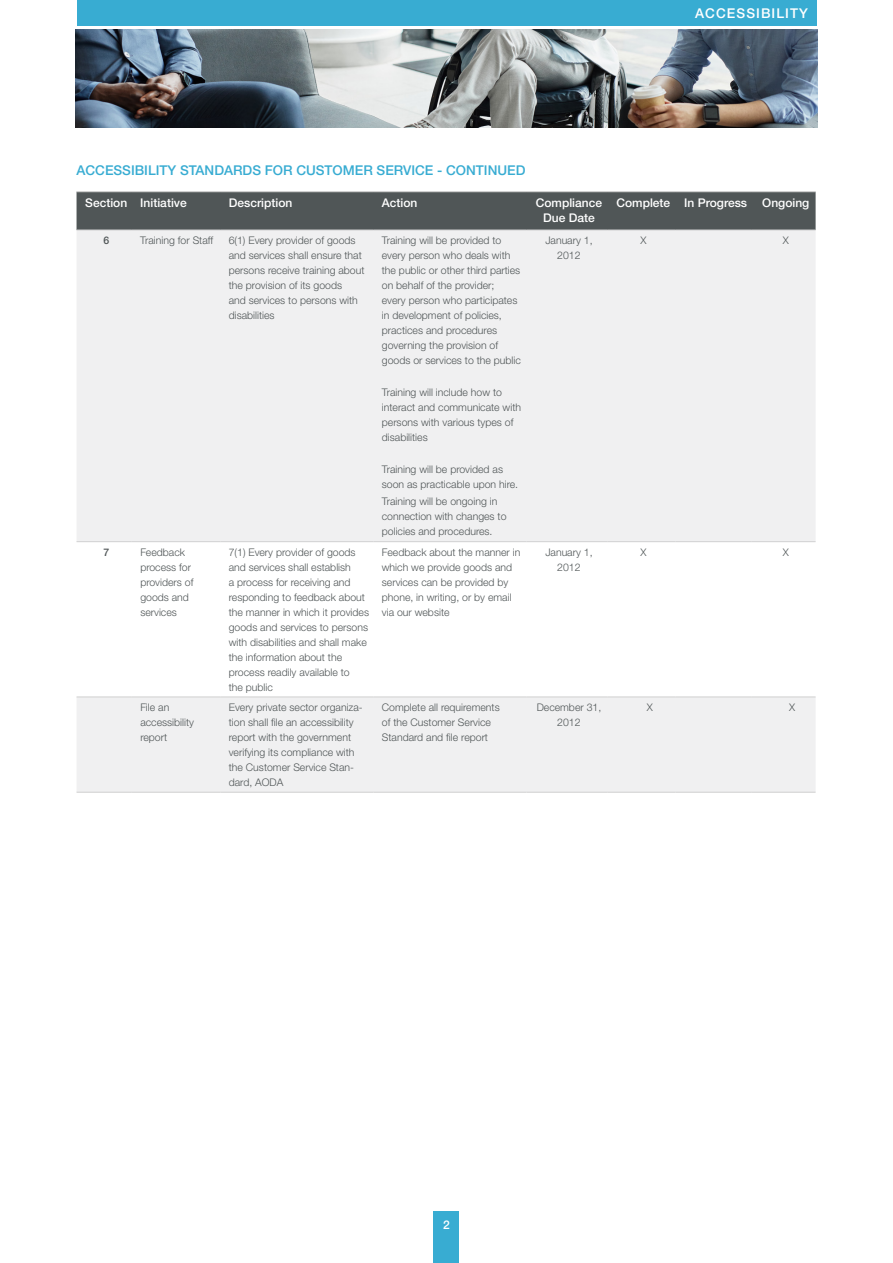
<style>
.page{position:relative;width:893px;height:1263px;background:#fff}
.page>*{position:absolute;margin:0;border:0;box-sizing:border-box;transform-origin:0 0}
.t1{font:500 13.5px "Helvetica Neue LT Pro";color:#38acd2}
.t2{font:500 13.5px "Helvetica Neue LT Pro";letter-spacing:.08em;color:#fff}
.t3{font:500 12px/15px "Helvetica Neue LT Pro";color:#fff;text-align:center}
.t4{font:300 10.5px/15px "Helvetica Neue LT Pro";color:#505657}
.t5{font:500 10.5px "Helvetica Neue LT Pro";color:#505657}
</style>
<div class="page">
<div style="left:77px;top:0;width:739px;height:26px;background:#38acd2"></div>
<div style="left:434px;top:1212px;width:25px;height:51px;background:#38acd2"></div>
<img style="left:76px;top:30px;width:741px;height:98px">
<div style="left:77px;top:192px;width:739px;height:38px;background:#505657"></div>
<div style="left:77px;top:231px;width:739px;height:561px;background:#f0f0f1"></div>
<svg style="left:77px;top:542px;width:739px;height:154px"></svg>
<hr style="left:77px;top:191px;width:55px;height:1px;background:#d0d0d0">
<hr style="left:132px;top:191px;width:88px;height:1px;background:#d0d0d0">
<hr style="left:220px;top:191px;width:153px;height:1px;background:#d0d0d0">
<hr style="left:373px;top:191px;width:153px;height:1px;background:#d0d0d0">
<hr style="left:526px;top:191px;width:81px;height:1px;background:#d0d0d0">
<hr style="left:607px;top:191px;width:68px;height:1px;background:#d0d0d0">
<hr style="left:675px;top:191px;width:77px;height:1px;background:#d0d0d0">
<hr style="left:752px;top:191px;width:64px;height:1px;background:#d0d0d0">
<hr style="left:77px;top:230px;width:55px;height:1px;background:#d0d0d0">
<hr style="left:132px;top:230px;width:88px;height:1px;background:#d0d0d0">
<hr style="left:220px;top:230px;width:153px;height:1px;background:#d0d0d0">
<hr style="left:373px;top:230px;width:153px;height:1px;background:#d0d0d0">
<hr style="left:526px;top:230px;width:81px;height:1px;background:#d0d0d0">
<hr style="left:607px;top:230px;width:68px;height:1px;background:#d0d0d0">
<hr style="left:675px;top:230px;width:77px;height:1px;background:#d0d0d0">
<hr style="left:752px;top:230px;width:64px;height:1px;background:#d0d0d0">
<hr style="left:77px;top:541px;width:55px;height:1px;background:#d0d0d0">
<hr style="left:132px;top:541px;width:88px;height:1px;background:#d0d0d0">
<hr style="left:220px;top:541px;width:153px;height:1px;background:#d0d0d0">
<hr style="left:373px;top:541px;width:153px;height:1px;background:#d0d0d0">
<hr style="left:526px;top:541px;width:81px;height:1px;background:#d0d0d0">
<hr style="left:607px;top:541px;width:68px;height:1px;background:#d0d0d0">
<hr style="left:675px;top:541px;width:77px;height:1px;background:#d0d0d0">
<hr style="left:752px;top:541px;width:64px;height:1px;background:#d0d0d0">
<hr style="left:77px;top:696px;width:55px;height:1px;background:#d0d0d0">
<hr style="left:132px;top:696px;width:88px;height:1px;background:#d0d0d0">
<hr style="left:77px;top:792px;width:55px;height:1px;background:#d0d0d0">
<hr style="left:132px;top:792px;width:88px;height:1px;background:#d0d0d0">
<hr style="left:220px;top:696px;width:153px;height:1px;background:#d0d0d0">
<hr style="left:373px;top:696px;width:153px;height:1px;background:#d0d0d0">
<hr style="left:526px;top:696px;width:81px;height:1px;background:#d0d0d0">
<hr style="left:607px;top:696px;width:68px;height:1px;background:#d0d0d0">
<hr style="left:675px;top:696px;width:77px;height:1px;background:#d0d0d0">
<hr style="left:752px;top:696px;width:64px;height:1px;background:#d0d0d0">
<hr style="left:220px;top:792px;width:153px;height:1px;background:#d0d0d0">
<hr style="left:373px;top:792px;width:153px;height:1px;background:#d0d0d0">
<hr style="left:526px;top:792px;width:81px;height:1px;background:#d0d0d0">
<hr style="left:607px;top:792px;width:68px;height:1px;background:#d0d0d0">
<hr style="left:675px;top:792px;width:77px;height:1px;background:#d0d0d0">
<hr style="left:752px;top:792px;width:64px;height:1px;background:#d0d0d0">
<p class="t1" style="left:77px;top:163px;width:450px">ACCESSIBILITY STANDARDS FOR CUSTOMER SERVICE - CONTINUED</p>
<p class="t2" style="left:695px;top:5px;width:104px">ACCESSIBILIT</p>
<p class="t2" style="left:713px;top:5px;width:96px">CASE STUDY</p>
<p class="t3" style="left:85px;top:195px;width:103px">Section Initiative</p>
<p class="t3" style="left:229px;top:195px;width:65px">Description</p>
<p class="t3" style="left:382px;top:195px;width:37px">Action</p>
<p class="t3" style="left:536px;top:195px;width:68px">Compliance<br>Due Date</p>
<p class="t3" style="left:616px;top:195px;width:132px">Complete In Progress</p>
<p class="t3" style="left:762px;top:195px;width:49px">Ongoing</p>
<p class="t5" style="left:103px;top:234px;width:7px">6</p>
<p class="t4" style="left:140px;top:232px;width:74px">Training for Staff</p>
<p class="t4" style="left:229px;top:232px;width:137px">6(1) Every provider of goods and services shall ensure that persons receive training about the provision of its goods<br>and services to persons with disabilities</p>
<p class="t4" style="left:382px;top:232px;width:141px">Training will be provided to every person who deals with the public or other third parties on behalf of the provider; every person who participates in development of policies, practices and procedures governing the provision of goods or services to the public</p>
<p class="t4" style="left:382px;top:385px;width:141px">Training will include how to interact and communicate with persons with various types of disabilities</p>
<p class="t4" style="left:382px;top:462px;width:138px">Training will be provided as soon as practicable upon hire.</p>
<p class="t4" style="left:382px;top:494px;width:126px">Training will be ongoing in connection with changes to policies and procedures.</p>
<p class="t4" style="left:545px;top:232px;width:49px;text-align:center">January 1,<br>2012</p>
<p class="t4" style="left:640px;top:232px;width:8px">X</p>
<p class="t4" style="left:783px;top:232px;width:8px">X</p>
<p class="t5" style="left:103px;top:546px;width:7px">7</p>
<p class="t4" style="left:140px;top:544px;width:55px">Feedback process for providers of goods and services</p>
<p class="t4" style="left:229px;top:544px;width:142px">7(1) Every provider of goods and services shall establish<br>a process for receiving and responding to feedback about the manner in which it provides goods and services to persons with disabilities and shall make the information about the process readily available to<br>the public</p>
<p class="t4" style="left:382px;top:544px;width:140px">Feedback about the manner in which we provide goods and services can be provided by phone, in writing, or by email via our website</p>
<p class="t4" style="left:545px;top:544px;width:49px;text-align:center">January 1,<br>2012</p>
<p class="t4" style="left:640px;top:544px;width:8px">X</p>
<p class="t4" style="left:783px;top:544px;width:8px">X</p>
<p class="t4" style="left:140px;top:699px;width:55px">File an accessibility report</p>
<p class="t4" style="left:229px;top:699px;width:136px">Every private sector organiza&shy;tion shall file an accessibility report with the government verifying its compliance with the Customer Service Stan&shy;dard, AODA</p>
<p class="t4" style="left:382px;top:699px;width:119px">Complete all requirements of the Customer Service<br>Standard and file report</p>
<p class="t4" style="left:537px;top:700px;width:66px;text-align:center">December 31,<br>2012</p>
<p class="t4" style="left:647px;top:700px;width:8px">X</p>
<p class="t4" style="left:789px;top:700px;width:8px">X</p>
<p class="t3" style="left:443px;top:1217px;width:8px">2</p>
</div>
